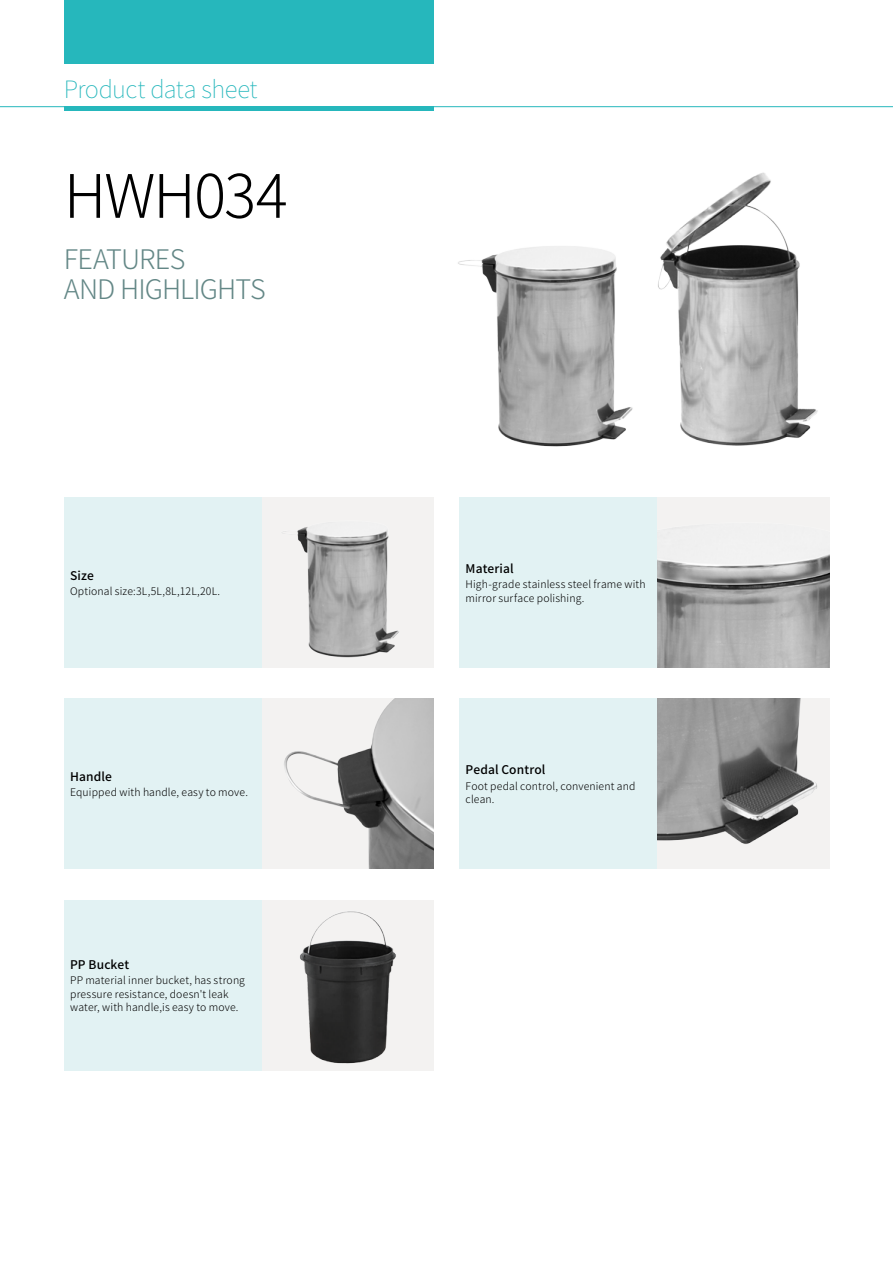
<style>
.page{position:relative;width:893px;height:1263px;background:#fff}
.page>*{position:absolute;margin:0;border:0;box-sizing:border-box;transform-origin:0 0}
.t1{font:300 60px "Noto Sans CJ Ksc";letter-spacing:-.035em;color:#000}
.t2{font:300 27px/30px "Noto Sans CJ Ksc";letter-spacing:-.035em;color:#638786}
.t3{font:100 24px "Noto Sans CJ Ksc";letter-spacing:-.02em;color:#26b7bc}
.t4{font:500 12px "Noto Sans CJ Ksc";letter-spacing:.01em;color:#000}
.t5{font:300 10.5px/13.5px "Noto Sans CJ Ksc";letter-spacing:.015em;color:#000}
</style>
<div class="page">
<hr style="left:0;top:106px;width:893px;height:1px;background:#26b7bc">
<div style="left:64px;top:0;width:370px;height:64px;background:#26b7bc"></div>
<hr style="left:64px;top:107px;width:370px;height:4px;background:#26b7bc">
<div style="left:261px;top:497px;width:173px;height:171px;background:#f3f2f1"></div>
<img style="left:284px;top:527px;width:115px;height:131px">
<div style="left:657px;top:497px;width:172px;height:171px;background:#f3f2f1"></div>
<img style="left:657px;top:528px;width:172px;height:140px">
<div style="left:261px;top:699px;width:173px;height:170px;background:#f3f2f1"></div>
<img style="left:284px;top:699px;width:150px;height:170px">
<div style="left:261px;top:900px;width:173px;height:170px;background:#f3f2f1"></div>
<img style="left:300px;top:911px;width:96px;height:153px">
<div style="left:657px;top:699px;width:172px;height:170px;background:#f3f2f1"></div>
<img style="left:657px;top:699px;width:160px;height:145px">
<div style="left:459px;top:497px;width:198px;height:171px;background:#e2f2f3"></div>
<div style="left:64px;top:699px;width:197px;height:170px;background:#e2f2f3"></div>
<div style="left:64px;top:900px;width:197px;height:170px;background:#e2f2f3"></div>
<div style="left:64px;top:497px;width:197px;height:171px;background:#e2f2f3"></div>
<div style="left:459px;top:699px;width:198px;height:170px;background:#e2f2f3"></div>
<img style="left:658px;top:172px;width:160px;height:274px">
<img style="left:458px;top:246px;width:175px;height:201px">
<h3 class="t3" style="left:64px;top:75px;width:195px">Product data sheet</h3>
<h1 class="t1" style="left:64px;top:162px;width:226px">HWH034</h1>
<h2 class="t2" style="left:64px;top:245px;width:204px">Features<br>and High lights</h2>
<p class="t4" style="left:70px;top:568px;width:25px">Size</p>
<p class="t5" style="left:70px;top:585px;width:152px">Optional size:3L,5L,8L,12L,20L.</p>
<p class="t4" style="left:70px;top:770px;width:43px">Handle</p>
<p class="t5" style="left:70px;top:786px;width:179px">Equipped with handle, easy to move.</p>
<p class="t4" style="left:70px;top:957px;width:61px">PP Bucket</p>
<p class="t5" style="left:70px;top:974px;width:176px">PP material inner bucket, has strong pressure resistance, doesn't leak water, with handle,is easy to move.</p>
<p class="t4" style="left:466px;top:562px;width:50px">Material</p>
<p class="t5" style="left:466px;top:578px;width:182px">High-grade stainless steel frame with mirror surface polishing.</p>
<p class="t4" style="left:466px;top:763px;width:81px">Pedal Control</p>
<p class="t5" style="left:466px;top:779px;width:171px">Foot pedal control, convenient and clean.</p>
</div>
